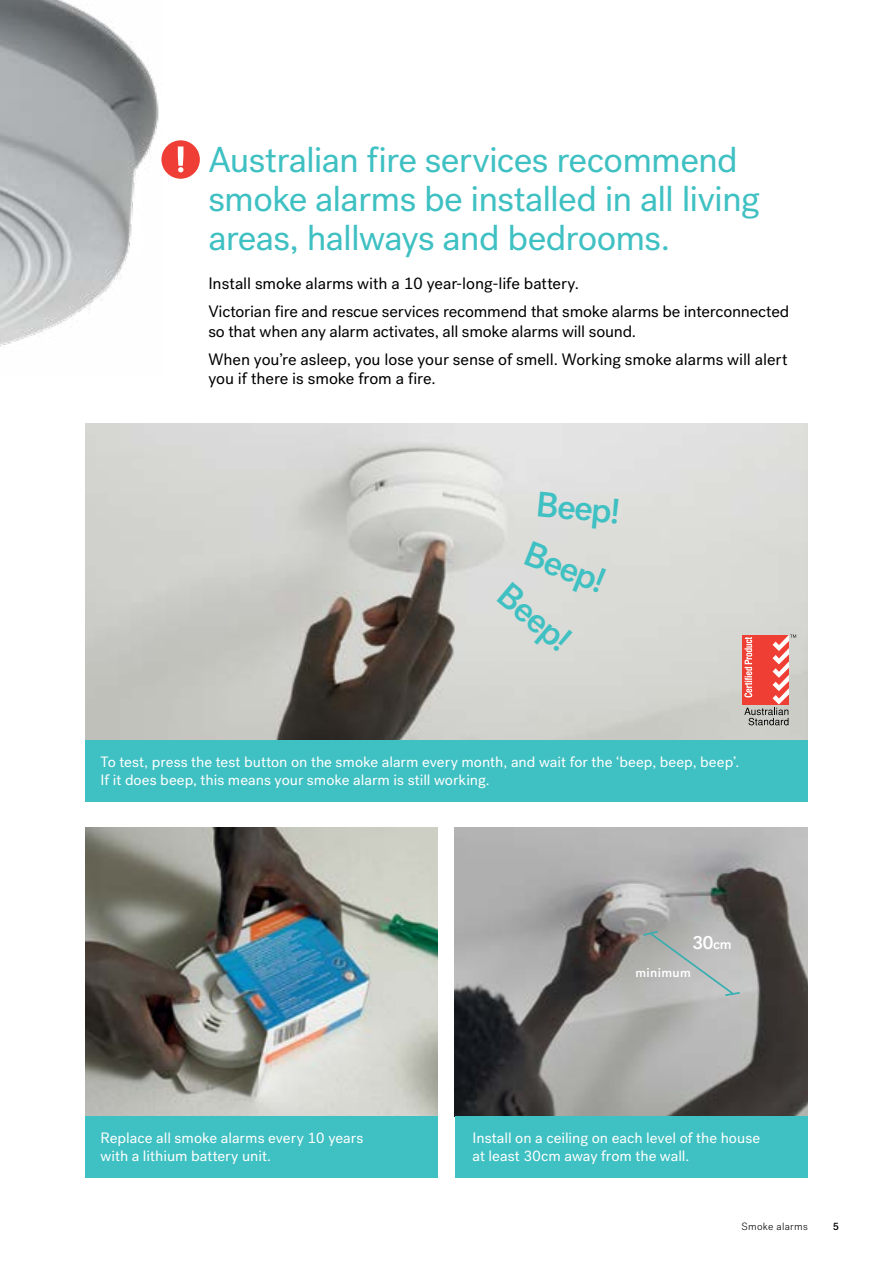
<style>
.page{position:relative;width:893px;height:1263px;background:#fff}
.page>*{position:absolute;margin:0;border:0;box-sizing:border-box;transform-origin:0 0}
.t1{font:36px/39px "Post Grotesk";letter-spacing:-.02em;color:#3fc0c2}
.t2{font:500 35.4px "Post Grotesk";color:#3fc0c2}
.t3{font:500 18.75px "Post Grotesk";color:#fff}
.t4{font:16.5px/28px "Post Grotesk";letter-spacing:-.005em;color:#000}
.t5{font:15px/18px "Post Grotesk";color:#fff}
.t6{font:500 12.75px "Post Grotesk";letter-spacing:.025em;color:#fff}
.t7{font:300 10.5px "Post Grotesk";letter-spacing:.03em;color:#000}
.t8{font:500 10.5px "Post Grotesk";color:#000}
.s1{font-size:13.95px}
</style>
<div class="page">
<img style="left:0;top:0;width:159px;height:347px">
<img style="left:455px;top:827px;width:353px;height:289px">
<img style="left:85px;top:424px;width:723px;height:316px">
<img style="left:85px;top:827px;width:353px;height:289px">
<div style="left:85px;top:1116px;width:353px;height:62px;background:#3fc0c2"></div>
<div style="left:85px;top:740px;width:723px;height:61px;background:#3fc0c2"></div>
<div style="left:455px;top:1116px;width:353px;height:62px;background:#3fc0c2"></div>
<svg style="left:641px;top:929px;width:101px;height:68px;background:#b5b9b8"></svg>
<svg style="left:161px;top:140px;width:39px;height:39px"></svg>
<div style="left:742px;top:635px;width:47px;height:69px;background:#ef3e33"></div>
<svg style="left:744px;top:635px;width:52px;height:90px"></svg>
<h1 class="t1" style="left:208px;top:140px;width:553px">Australian fire services recommend smoke alarms be installed in all living areas, hallways and bedrooms.</h1>
<p class="t4" style="left:208px;top:269px;width:582px">Install smoke alarms with a 10 year-long-life battery.<br>Victorian fire and rescue services recommend that smoke alarms be interconnected</p>
<p class="t4" style="left:208px;top:317px;width:581px">so that when any alarm activates, all smoke alarms will sound.<br>When you’re asleep, you lose your sense of smell. Working smoke alarms will alert</p>
<p class="t4" style="left:208px;top:364px;width:229px">you if there is smoke from a fire.</p>
<h2 class="t2" style="left:539px;top:482px;width:85px;rotate:6deg">Beep!</h2>
<h2 class="t2" style="left:534px;top:532px;width:85px;rotate:22deg">Beep!</h2>
<h2 class="t2" style="left:516px;top:573px;width:85px;rotate:40deg">Beep!</h2>
<p class="t5" style="left:100px;top:753px;width:640px">To test, press the test button on the smoke alarm every month, and wait for the ‘beep, beep, beep’.<br>If it does beep, this means your smoke alarm is still working.</p>
<p class="t3" style="left:692px;top:931px;width:41px">30<span class="s1">cm</span></p>
<p class="t6" style="left:635px;top:964px;width:57px">minimum</p>
<p class="t5" style="left:100px;top:1129px;width:264px">Replace all smoke alarms every 10 years with a lithium battery unit.</p>
<p class="t5" style="left:472px;top:1129px;width:289px">Install on a ceiling on each level of the house at least 30cm away from the wall.</p>
<p class="t7" style="left:741px;top:1220px;width:68px">Smoke alarms</p>
<p class="t8" style="left:833px;top:1219px;width:8px">5</p>
</div>
